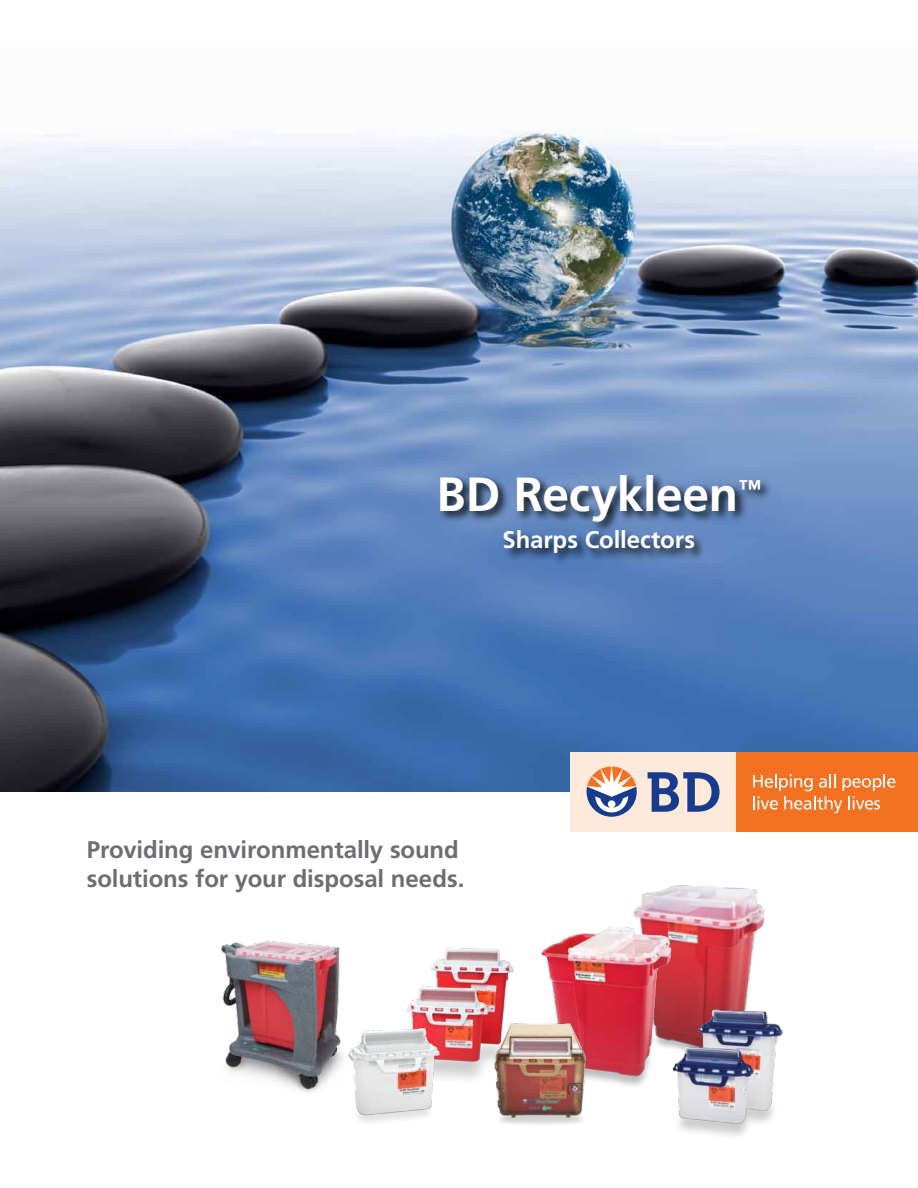
<style>
.page{position:relative;width:918px;height:1188px;background:#fff}
.page>*{position:absolute;margin:0;border:0;box-sizing:border-box;transform-origin:0 0}
.t1{font:700 48px "Frutiger";letter-spacing:-.005em;color:#fff}
.t2{font:700 24px/28.8px "Frutiger";letter-spacing:-.005em;color:#6d6e71}
.t3{font:700 24px "Frutiger";letter-spacing:-.005em;color:#fff}
</style>
<div class="page">
<img style="left:0;top:128px;width:918px;height:664px">
<div style="left:437px;top:472px;width:335px;height:93px;background:#000;opacity:.84"></div>
<img style="left:636px;top:885px;width:129px;height:110px">
<img style="left:541px;top:908px;width:154px;height:178px">
<img style="left:220px;top:941px;width:123px;height:151px">
<div style="left:570px;top:752px;width:167px;height:79px;background:#feeadb"></div>
<div style="left:736px;top:752px;width:182px;height:79px;background:#f37121"></div>
<svg style="left:648px;top:772px;width:72px;height:40px"></svg>
<svg style="left:587px;top:767px;width:50px;height:50px"></svg>
<svg style="left:753px;top:774px;width:142px;height:39px"></svg>
<img style="left:407px;top:947px;width:107px;height:132px">
<img style="left:477px;top:1019px;width:122px;height:105px">
<img style="left:656px;top:995px;width:127px;height:141px">
<img style="left:348px;top:1019px;width:100px;height:103px">
<h1 class="t1" style="left:437px;top:466px;width:326px">BD Recykleen<sup>™</sup></h1>
<p class="t3" style="left:503px;top:526px;width:194px">Sharps Collectors</p>
<p class="t2" style="left:87px;top:835px;width:379px">Providing environmentally sound solutions for your disposal needs.</p>
</div>
